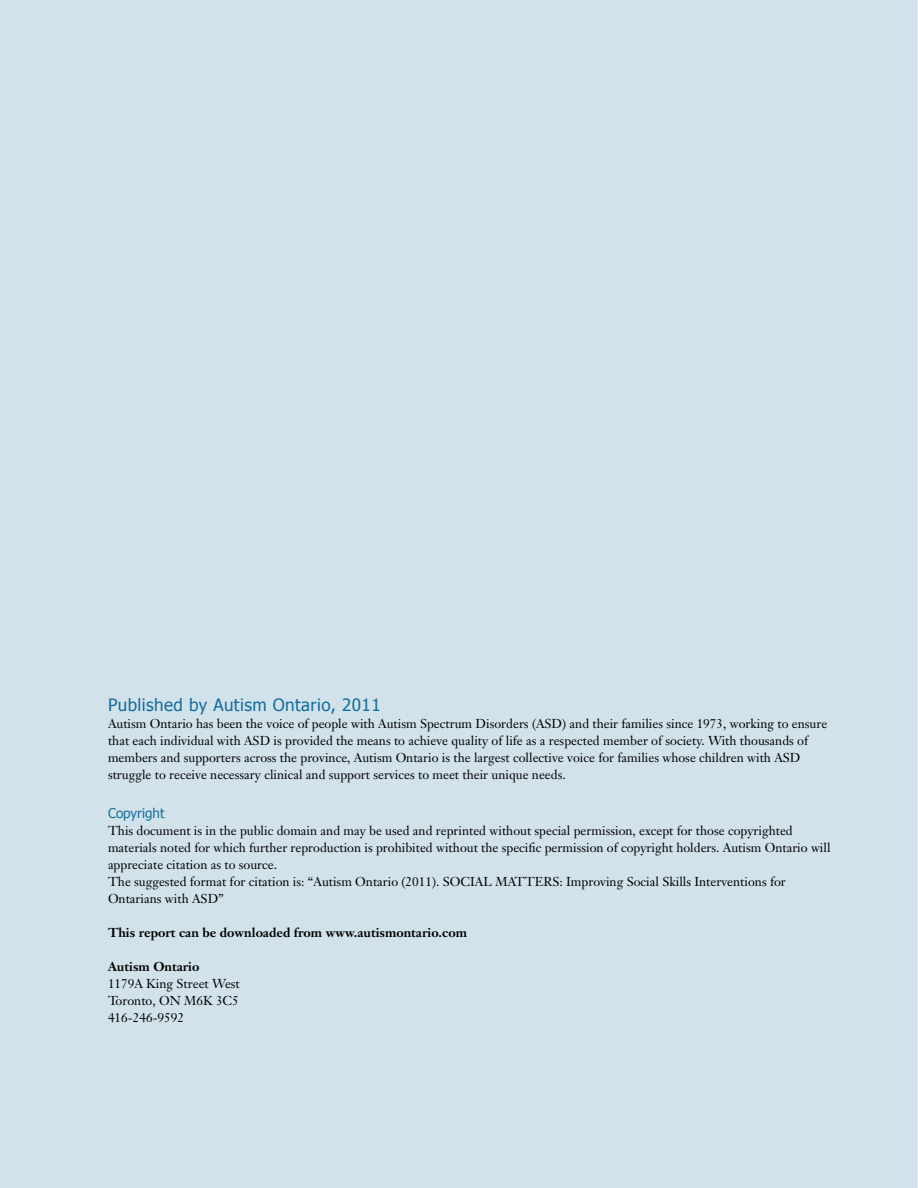
<style>
.page{position:relative;width:918px;height:1188px;background:#d1e2eb}
.page>*{position:absolute;margin:0;border:0;box-sizing:border-box;transform-origin:0 0}
.t1{font:16.95px "Tahoma";letter-spacing:.025em;color:#156c9d}
.t2{font:13.35px "Tahoma";color:#156c9d}
.t3{font:12.75px/17px "Janson Text";color:#000}
.t4{font:700 12.75px "Janson Text";color:#000}
</style>
<div class="page">
<h1 class="t1" style="left:108px;top:693px;width:274px">Published by Autism Ontario, 2011</h1>
<p class="t3" style="left:108px;top:715px;width:721px">Autism Ontario has been the voice of people with Autism Spectrum Disorders (ASD) and their families since 1973, working to ensure that each individual with ASD is provided the means to achieve quality of life as a respected member of society. With thousands of members and supporters across the province, Autism Ontario is the largest collective voice for families whose children with ASD struggle to receive necessary clinical and support services to meet their unique needs.</p>
<p class="t2" style="left:108px;top:804px;width:58px">Copyright</p>
<p class="t3" style="left:108px;top:822px;width:724px">This document is in the public domain and may be used and reprinted without special permission, except for those copyrighted materials noted for which further reproduction is prohibited without the specific permission of copyright holders. Autism Ontario will appreciate citation as to source.<br>The suggested format for citation is: “Autism Ontario (2011). SOCIAL MATTERS: Improving Social Skills Interventions for Ontarians with ASD”</p>
<p class="t4" style="left:108px;top:924px;width:361px">This report can be downloaded from www.autismontario.com</p>
<p class="t4" style="left:108px;top:958px;width:93px">Autism Ontario</p>
<p class="t3" style="left:108px;top:975px;width:133px;text-align:justify">1179A King Street West Toronto, ON M6K 3C5<br>416-246-9592</p>
</div>
